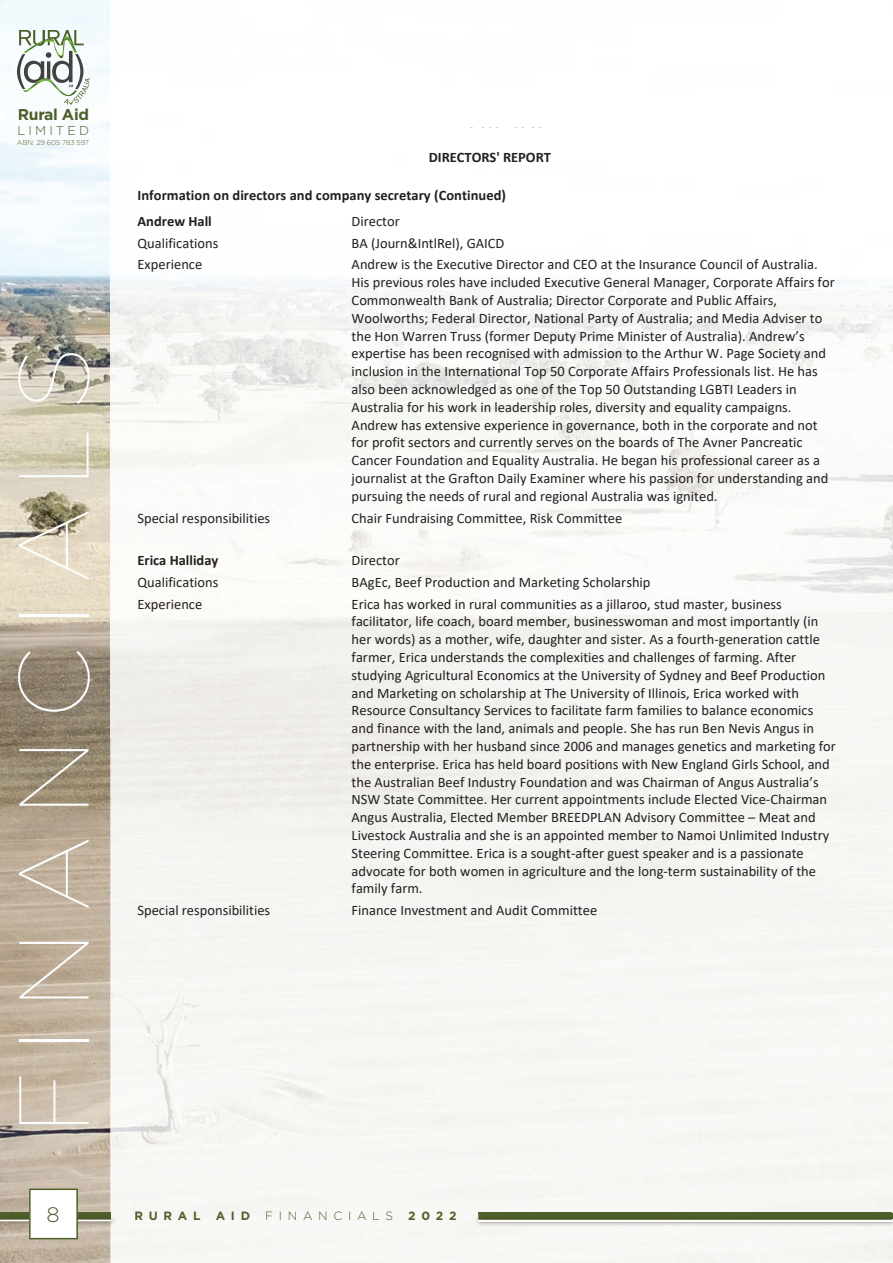
<style>
.page{position:relative;width:893px;height:1263px;background:#fff}
.page>*{position:absolute;margin:0;border:0;box-sizing:border-box;transform-origin:0 0}
.t1{font:100 99px "Gotham";letter-spacing:.2em;color:#fcfefe}
.t2{font:300 21px "Gotham";color:#4a5d29}
.t3{font:700 15.6px "Gotham";letter-spacing:-.02em;color:#4c5f2a}
.t4{font:14.55px/17.9px "Calibri";color:#231f20}
.t5{font:700 14.55px/25.8px "Calibri";letter-spacing:.005em;color:#231f20}
.t6{font:300 12.75px "Gotham";letter-spacing:.24em;color:#4c5f2a}
.t7{font:700 12px "Gotham";letter-spacing:.48em;color:#4f602a}
.t8{font:300 12px "Gotham";letter-spacing:.48em;color:#4f602a}
.t9{font:300 7.05px "Gotham";letter-spacing:-.02em;color:#4c5f2a}
</style>
<div class="page">
<img style="left:0;top:0;width:111px;height:1212px">
<img style="left:111px;top:279px;width:729px;height:457px">
<div style="left:840px;top:281px;width:53px;height:982px;background:#f7f7f4"></div>
<div style="left:478px;top:1212px;width:414px;height:7px;background:#4f602a"></div>
<div style="left:0;top:1212px;width:111px;height:7px;background:#4f602a"></div>
<img style="left:472px;top:1214px;width:420px;height:14px">
<img style="left:478px;top:1214px;width:414px;height:5px">
<hr style="left:478px;top:1220px;width:414px;height:1px;background:#fff">
<img style="left:0;top:1214px;width:118px;height:14px">
<hr style="left:0;top:1220px;width:111px;height:1px;background:#fff">
<svg style="left:29px;top:1188px;width:49px;height:51px"></svg>
<svg style="left:892px;top:1214px;width:1px;height:15px"></svg>
<svg style="left:17px;top:21px;width:73px;height:85px"></svg>
<p class="t3" style="left:18px;top:105px;width:73px">Rural Aid</p>
<p class="t6" style="left:18px;top:123px;width:73px">LIMITED</p>
<p class="t9" style="left:17px;top:138px;width:74px">ABN: 29 605 783 597</p>
<h1 class="t1" style="left:1px;top:1134px;width:789px;rotate:-90deg">FINANCIALS</h1>
<h2 class="t2" style="left:47px;top:1203px;width:15px">8</h2>
<p class="t5" style="left:429px;top:145px;width:124px">DIRECTORS' REPORT</p>
<p class="t5" style="left:138px;top:182px;width:370px">Information on directors and company secretary (Continued)<br>Andrew Hall</p>
<p class="t4" style="left:352px;top:212px;width:50px">Director</p>
<p class="t4" style="left:138px;top:233px;width:82px">Qualifications</p>
<p class="t4" style="left:352px;top:233px;width:154px">BA (Journ&amp;IntlRel), GAICD</p>
<p class="t4" style="left:138px;top:255px;width:66px">Experience</p>
<p class="t4" style="left:352px;top:255px;width:485px">Andrew is the Executive Director and CEO at the Insurance Council of Australia.<br>His previous roles have included Executive General Manager, Corporate Affairs for Commonwealth Bank of Australia; Director Corporate and Public Affairs, Woolworths; Federal Director, National Party of Australia; and Media Adviser to the Hon Warren Truss (former Deputy Prime Minister of Australia). Andrew’s expertise has been recognised with admission to the Arthur W. Page Society and inclusion in the International Top 50 Corporate Affairs Professionals list. He has also been acknowledged as one of the Top 50 Outstanding LGBTI Leaders in Australia for his work in leadership roles, diversity and equality campaigns.<br>Andrew has extensive experience in governance, both in the corporate and not for profit sectors and currently serves on the boards of The Avner Pancreatic Cancer Foundation and Equality Australia. He began his professional career as a journalist at the Grafton Daily Examiner where his passion for understanding and pursuing the needs of rural and regional Australia was ignited.</p>
<p class="t4" style="left:137px;top:508px;width:134px">Special responsibilities</p>
<p class="t4" style="left:352px;top:508px;width:272px">Chair Fundraising Committee, Risk Committee</p>
<p class="t5" style="left:137px;top:547px;width:82px">Erica Halliday</p>
<p class="t4" style="left:352px;top:551px;width:50px">Director</p>
<p class="t4" style="left:137px;top:573px;width:82px">Qualifications</p>
<p class="t4" style="left:352px;top:573px;width:300px">BAgEc, Beef Production and Marketing Scholarship</p>
<p class="t4" style="left:137px;top:594px;width:66px">Experience</p>
<p class="t4" style="left:352px;top:594px;width:486px">Erica has worked in rural communities as a jillaroo, stud master, business facilitator, life coach, board member, businesswoman and most importantly (in her words) as a mother, wife, daughter and sister. As a fourth-generation cattle farmer, Erica understands the complexities and challenges of farming. After studying Agricultural Economics at the University of Sydney and Beef Production and Marketing on scholarship at The University of Illinois, Erica worked with Resource Consultancy Services to facilitate farm families to balance economics and finance with the land, animals and people. She has run Ben Nevis Angus in partnership with her husband since 2006 and manages genetics and marketing for the enterprise. Erica has held board positions with New England Girls School, and the Australian Beef Industry Foundation and was Chairman of Angus Australia’s NSW State Committee. Her current appointments include Elected Vice-Chairman Angus Australia, Elected Member BREEDPLAN Advisory Committee – Meat and Livestock Australia and she is an appointed member to Namoi Unlimited Industry Steering Committee. Erica is a sought-after guest speaker and is a passionate advocate for both women in agriculture and the long-term sustainability of the family farm.</p>
<p class="t4" style="left:137px;top:901px;width:134px">Special responsibilities</p>
<p class="t4" style="left:352px;top:901px;width:247px">Finance Investment and Audit Committee</p>
<p class="t7" style="left:134px;top:1209px;width:68px">RURAL</p>
<p class="t7" style="left:216px;top:1209px;width:36px">AID</p>
<p class="t8" style="left:265px;top:1209px;width:129px">FINANCIALS</p>
<p class="t7" style="left:408px;top:1209px;width:50px">2022</p>
</div>
